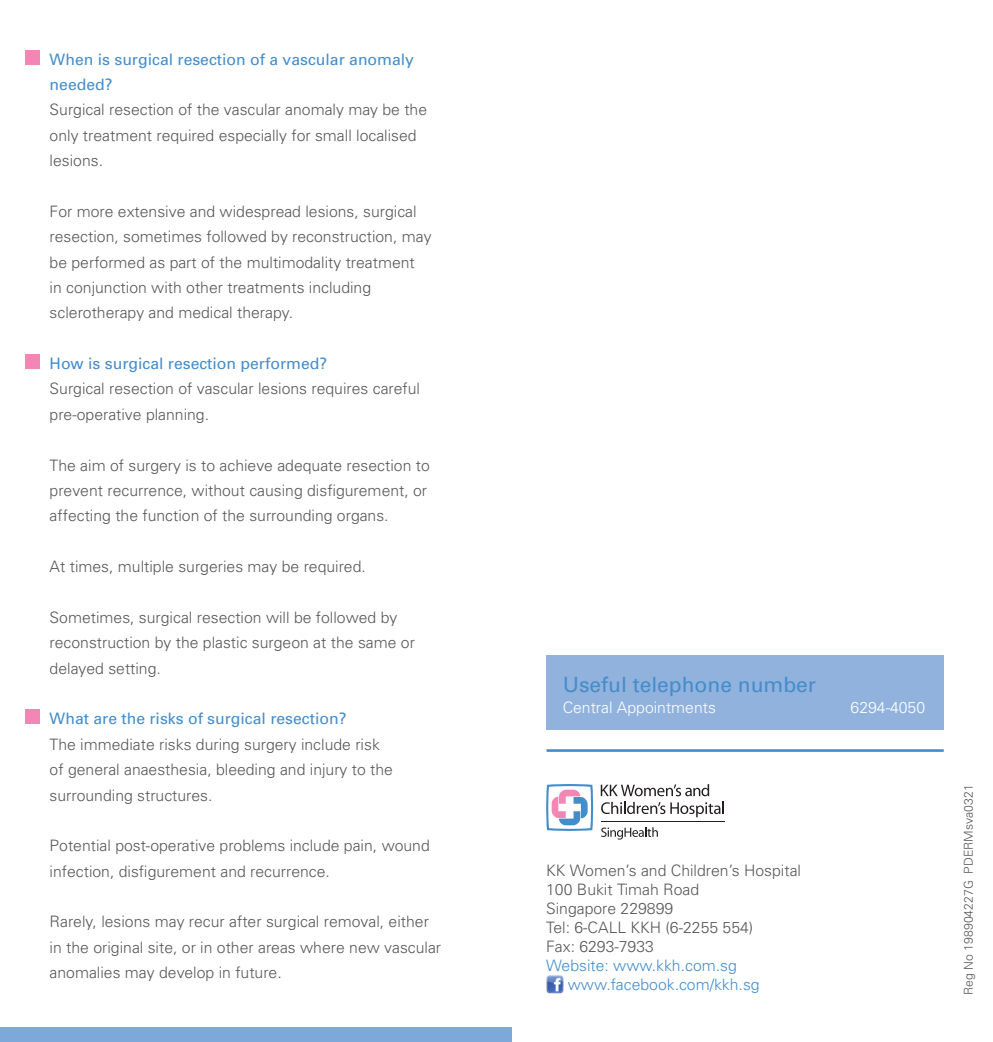
<style>
.page{position:relative;width:993px;height:1042px;background:#fff}
.page>*{position:absolute;margin:0;border:0;box-sizing:border-box;transform-origin:0 0}
.t1{font:21px "Univers";color:#448dcb}
.Body_Text{font:300 15.75px/25.4px "Univers";color:#57585a}
.t2{font:15.75px/25.4px "Univers";color:#448dcb}
.t3{font:300 15.75px "Univers";color:#448dcb}
.t4{font:300 15.75px "Univers";color:#fff}
.t5{font:300 12.25px "Univers";color:#57585a}
</style>
<div class="page">
<div style="left:25px;top:50px;width:15px;height:14px;background:#f287b6"></div>
<div style="left:25px;top:354px;width:15px;height:15px;background:#f287b6"></div>
<div style="left:25px;top:709px;width:15px;height:15px;background:#f287b6"></div>
<div style="left:0;top:1027px;width:511px;height:15px;background:#7ea8d9"></div>
<div style="left:546px;top:655px;width:397px;height:74px;background:#90b2dd"></div>
<hr style="left:546px;top:749px;width:397px;height:3px;background:#448dcb">
<img style="left:546px;top:975px;width:17px;height:18px">
<svg style="left:546px;top:784px;width:47px;height:47px"></svg>
<svg style="left:601px;top:827px;width:56px;height:12px"></svg>
<hr style="left:601px;top:821px;width:123px;height:1px;background:#231f20">
<svg style="left:600px;top:784px;width:109px;height:12px"></svg>
<svg style="left:601px;top:802px;width:122px;height:15px"></svg>
<p class="t2" style="left:50px;top:46px;width:366px">When is surgical resection of a vascular anomaly needed?</p>
<p class="Body_Text" style="left:50px;top:97px;width:379px">Surgical resection of the vascular anomaly may be the only treatment required especially for small localised lesions.</p>
<p class="Body_Text" style="left:50px;top:198px;width:383px">For more extensive and widespread lesions, surgical resection, sometimes followed by reconstruction, may be performed as part of the multimodality treatment<br>in conjunction with other treatments including sclerotherapy and medical therapy.</p>
<p class="t2" style="left:50px;top:350px;width:279px">How is surgical resection performed?</p>
<p class="Body_Text" style="left:50px;top:376px;width:372px">Surgical resection of vascular lesions requires careful pre-operative planning.</p>
<p class="Body_Text" style="left:50px;top:452px;width:381px">The aim of surgery is to achieve adequate resection to prevent recurrence, without causing disfigurement, or affecting the function of the surrounding organs.</p>
<p class="Body_Text" style="left:50px;top:553px;width:317px">At times, multiple surgeries may be required.</p>
<p class="Body_Text" style="left:50px;top:604px;width:366px">Sometimes, surgical resection will be followed by reconstruction by the plastic surgeon at the same or delayed setting.</p>
<p class="t2" style="left:50px;top:706px;width:298px">What are the risks of surgical resection?</p>
<p class="Body_Text" style="left:50px;top:731px;width:345px">The immediate risks during surgery include risk of general anaesthesia, bleeding and injury to the surrounding structures.</p>
<p class="Body_Text" style="left:50px;top:832px;width:381px">Potential post-operative problems include pain, wound infection, disfigurement and recurrence.</p>
<p class="Body_Text" style="left:50px;top:909px;width:393px">Rarely, lesions may recur after surgical removal, either in the original site, or in other areas where new vascular anomalies may develop in future.</p>
<p class="t1" style="left:562px;top:671px;width:255px">Useful telephone number</p>
<p class="t4" style="left:562px;top:698px;width:155px">Central Appointments</p>
<p class="t4" style="left:850px;top:698px;width:76px">6294-4050</p>
<p class="Body_Text" style="left:546px;top:857px;width:256px">KK Women’s and Children’s Hospital</p>
<p class="Body_Text" style="left:546px;top:876px;width:154px">100 Bukit Timah Road</p>
<p class="Body_Text" style="left:546px;top:895px;width:128px">Singapore 229899</p>
<p class="Body_Text" style="left:546px;top:914px;width:208px">Tel: 6-CALL KKH (6-2255 554)</p>
<p class="Body_Text" style="left:546px;top:933px;width:109px">Fax: 6293-7933</p>
<p class="t3" style="left:546px;top:955px;width:192px">Website: www.kkh.com.sg</p>
<p class="t3" style="left:567px;top:974px;width:193px">www.facebook.com/kkh.sg</p>
<p class="t5" style="left:960px;top:995px;width:212px;rotate:-90deg">Reg No 198904227G PDERMsva0321</p>
</div>
